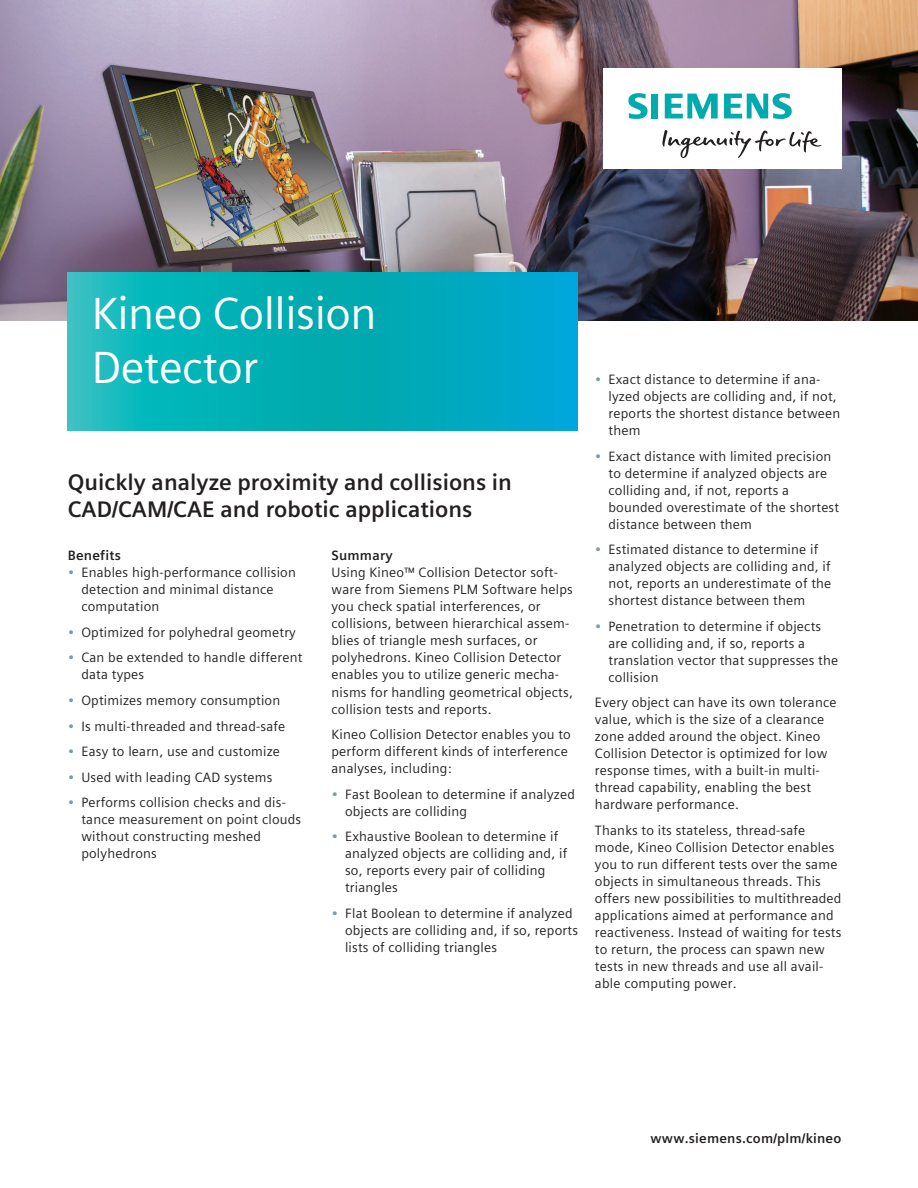
<style>
.page{position:relative;width:918px;height:1188px;background:#fff}
.page>*{position:absolute;margin:0;border:0;box-sizing:border-box;transform-origin:0 0}
.t1{font:45px/54px "Siemens Sans Global";letter-spacing:-.01em;color:#fff}
.t2{font:700 22.5px/27px "Siemens Sans Global";color:#231f20}
.t3{font:13.5px/17px "Siemens Sans Global";letter-spacing:.015em;color:#231f20}
.t4{font:700 13.5px "Siemens Sans Global";letter-spacing:.015em;color:#231f20}
.s1{color:#7b99a9}
</style>
<div class="page">
<img style="left:0;top:0;width:918px;height:320px">
<div style="left:603px;top:68px;width:238px;height:101px;background:#fff"></div>
<svg style="left:662px;top:130px;width:159px;height:28px"></svg>
<svg style="left:628px;top:93px;width:30px;height:26px"></svg>
<svg style="left:665px;top:94px;width:53px;height:25px"></svg>
<svg style="left:724px;top:93px;width:68px;height:26px"></svg>
<svg style="left:68px;top:272px;width:510px;height:159px;background:#05aebb"></svg>
<h1 class="t1" style="left:92px;top:287px;width:286px">Kineo Collision<br>Detector</h1>
<h2 class="t2" style="left:68px;top:468px;width:446px">Quickly analyze proximity and collisions in<br>CAD/CAM/CAE and robotic applications</h2>
<p class="t4" style="left:68px;top:545px;width:54px">Benefits</p>
<p class="t3" style="left:81px;top:564px;width:216px;text-indent:-14px"><span class="s1">•</span> Enables high-performance collision detection and minimal distance computation</p>
<p class="t3" style="left:68px;top:624px;width:230px"><span class="s1">•</span> Optimized for polyhedral geometry</p>
<p class="t3" style="left:81px;top:649px;width:223px;text-indent:-14px"><span class="s1">•</span> Can be extended to handle different data types</p>
<p class="t3" style="left:68px;top:692px;width:214px"><span class="s1">•</span> Optimizes memory consumption</p>
<p class="t3" style="left:68px;top:717px;width:219px"><span class="s1">•</span> Is multi-threaded and thread-safe</p>
<p class="t3" style="left:68px;top:743px;width:214px"><span class="s1">•</span> Easy to learn, use and customize</p>
<p class="t3" style="left:68px;top:768px;width:206px"><span class="s1">•</span> Used with leading CAD systems</p>
<p class="t3" style="left:81px;top:794px;width:221px;text-indent:-14px"><span class="s1">•</span> Performs collision checks and dis&shy;tance measurement on point clouds without constructing meshed polyhedrons</p>
<p class="t4" style="left:332px;top:545px;width:63px">Summary</p>
<p class="t3" style="left:332px;top:564px;width:243px">Using Kineo™ Collision Detector soft&shy;ware from Siemens PLM Software helps you check spatial interferences, or collisions, between hierarchical assem&shy;blies of triangle mesh surfaces, or polyhedrons. Kineo Collision Detector enables you to utilize generic mecha&shy;nisms for handling geometrical objects, collision tests and reports.</p>
<p class="t3" style="left:332px;top:726px;width:241px">Kineo Collision Detector enables you to perform different kinds of interference analyses, including:</p>
<p class="t3" style="left:345px;top:785px;width:231px;text-indent:-14px"><span class="s1">•</span> Fast Boolean to determine if analyzed objects are colliding</p>
<p class="t3" style="left:345px;top:828px;width:224px;text-indent:-14px"><span class="s1">•</span> Exhaustive Boolean to determine if analyzed objects are colliding and, if so, reports every pair of colliding triangles</p>
<p class="t3" style="left:345px;top:905px;width:235px;text-indent:-14px"><span class="s1">•</span> Flat Boolean to determine if analyzed objects are colliding and, if so, reports lists of colliding triangles</p>
<p class="t3" style="left:608px;top:371px;width:233px;text-indent:-14px"><span class="s1">•</span> Exact distance to determine if ana&shy;lyzed objects are colliding and, if not, reports the shortest distance between them</p>
<p class="t3" style="left:608px;top:448px;width:232px;text-indent:-14px"><span class="s1">•</span> Exact distance with limited precision to determine if analyzed objects are colliding and, if not, reports a bounded overestimate of the shortest distance between them</p>
<p class="t3" style="left:608px;top:541px;width:224px;text-indent:-14px"><span class="s1">•</span> Estimated distance to determine if analyzed objects are colliding and, if not, reports an underestimate of the shortest distance between them</p>
<p class="t3" style="left:608px;top:618px;width:231px;text-indent:-14px"><span class="s1">•</span> Penetration to determine if objects are colliding and, if so, reports a translation vector that suppresses the collision</p>
<p class="t3" style="left:595px;top:694px;width:243px">Every object can have its own tolerance value, which is the size of a clearance zone added around the object. Kineo Collision Detector is optimized for low response times, with a built-in multi&shy;thread capability, enabling the best hardware performance.</p>
<p class="t3" style="left:595px;top:822px;width:248px">Thanks to its stateless, thread-safe mode, Kineo Collision Detector enables you to run different tests over the same objects in simultaneous threads. This offers new possibilities to multithreaded applications aimed at performance and reactiveness. Instead of waiting for tests to return, the process can spawn new tests in new threads and use all avail&shy;able computing power.</p>
<p class="t4" style="left:651px;top:1128px;width:192px">www.siemens.com/plm/kineo</p>
</div>
